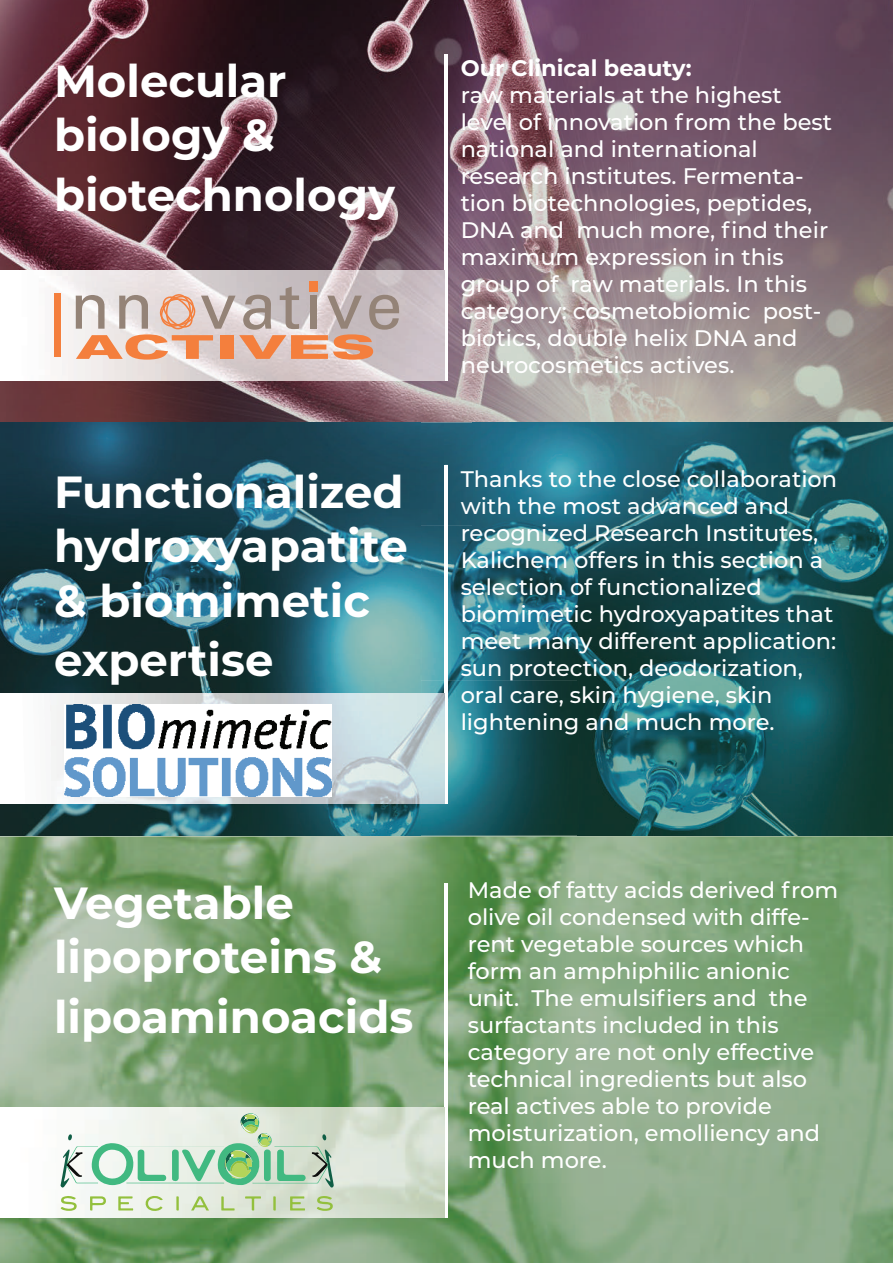
<style>
.page{position:relative;width:893px;height:1263px;background:#fff}
.page>*{position:absolute;margin:0;border:0;box-sizing:border-box;transform-origin:0 0}
.t1{font:700 45px/54px "Montserrat";color:#fff}
.t2{font:500 22.5px/27px "Montserrat";color:#fff}
.t3{font:700 22.5px "Montserrat";color:#fff}
</style>
<div class="page">
<img style="left:0;top:836px;width:893px;height:427px">
<img style="left:0;top:0;width:893px;height:422px">
<img style="left:420px;top:422px;width:473px;height:414px">
<img style="left:0;top:803px;width:420px;height:33px">
<img style="left:0;top:422px;width:420px;height:271px">
<hr style="left:445px;top:883px;width:3px;height:334px;background:#fff">
<hr style="left:445px;top:465px;width:3px;height:338px;background:#fff">
<hr style="left:445px;top:54px;width:3px;height:327px;background:#fff">
<img style="left:0;top:271px;width:445px;height:110px">
<div style="left:54px;top:293px;width:7px;height:64px;background:#f47f3d"></div>
<div style="left:309px;top:281px;width:9px;height:10px;background:#f47f3d"></div>
<svg style="left:76px;top:287px;width:324px;height:73px"></svg>
<img style="left:50px;top:693px;width:395px;height:110px">
<img style="left:64px;top:704px;width:267px;height:92px">
<img style="left:0;top:1107px;width:445px;height:110px">
<svg style="left:61px;top:1195px;width:17px;height:16px"></svg>
<svg style="left:317px;top:1196px;width:16px;height:15px"></svg>
<svg style="left:290px;top:1196px;width:15px;height:14px"></svg>
<svg style="left:90px;top:1196px;width:17px;height:14px"></svg>
<svg style="left:118px;top:1196px;width:15px;height:14px"></svg>
<svg style="left:145px;top:1195px;width:18px;height:16px"></svg>
<svg style="left:191px;top:1196px;width:18px;height:14px"></svg>
<svg style="left:245px;top:1196px;width:16px;height:14px"></svg>
<svg style="left:221px;top:1196px;width:14px;height:15px"></svg>
<svg style="left:273px;top:1196px;width:3px;height:14px"></svg>
<svg style="left:176px;top:1196px;width:3px;height:14px"></svg>
<svg style="left:60px;top:1113px;width:274px;height:75px"></svg>
<h1 class="t1" style="left:54px;top:52px;width:234px">Molecular biology &amp;</h1>
<h1 class="t1" style="left:54px;top:166px;width:343px">biotechnology</h1>
<h1 class="t1" style="left:54px;top:463px;width:355px;text-align:justify">Functionalized hydroxyapatite &amp; biomimetic</h1>
<h1 class="t1" style="left:54px;top:631px;width:221px">expertise</h1>
<p class="t3" style="left:461px;top:52px;width:232px">Our Clinical beauty:</p>
<p class="t2" style="left:461px;top:80px;width:373px">raw materials at the highest level of innovation from the best national and international research institutes. Fermenta&shy;tion biotechnologies, peptides,<br>DNA and much more, find their maximum expression in this group of raw materials. In this category: cosmetobiomic post&shy;biotics, double helix DNA and neurocosmetics actives.</p>
<p class="t2" style="left:461px;top:464px;width:378px">Thanks to the close collaboration with the most advanced and recognized Research Institutes,<br>Kalichem offers in this section a selection of functionalized biomimetic hydroxyapatites that meet many different application: sun protection, deodorization, oral care, skin hygiene, skin lightening and much more.</p>
<h1 class="t1" style="left:54px;top:874px;width:330px">Vegetable lipoproteins &amp;</h1>
<h1 class="t1" style="left:54px;top:987px;width:361px">lipoaminoacids</h1>
<p class="t2" style="left:468px;top:875px;width:372px">Made of fatty acids derived from olive oil condensed with diffe&shy;rent vegetable sources which form an amphiphilic anionic unit. The emulsifiers and the surfactants included in this category are not only effective technical ingredients but also real actives able to provide moisturization, emolliency and much more.</p>
</div>
